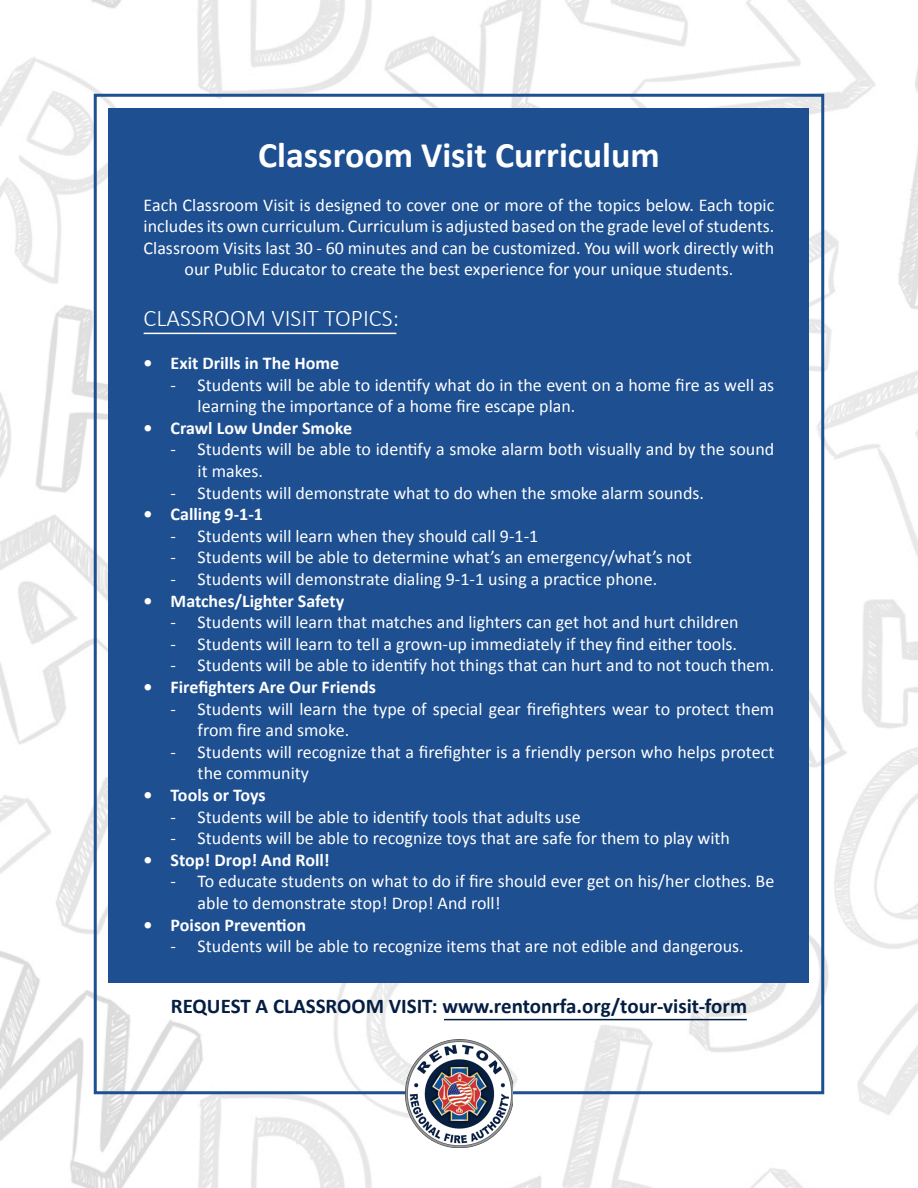
<style>
.page{position:relative;width:918px;height:1188px;background:#fff}
.page>*{position:absolute;margin:0;border:0;box-sizing:border-box;transform-origin:0 0}
.t1{font:700 36px "Calibri";color:#fff}
.t2{font:300 24px "Calibri";color:#fff}
.t3{font:700 21px "Calibri";color:#041e42}
.t4{font:18px/21.6px "Calibri";color:#fff}
.t5{font:700 18px "Calibri";color:#fff}
</style>
<div class="page">
<img style="left:0;top:0;width:918px;height:1188px">
<div style="left:109px;top:109px;width:700px;height:874px;background:#1d4f91"></div>
<img style="left:405px;top:1040px;width:108px;height:108px">
<hr style="left:444px;top:1019px;width:303px;height:1px;background:#041e42">
<hr style="left:144px;top:333px;width:252px;height:1px;background:#fff">
<p class="t1" style="left:258px;top:132px;width:403px">Classroom Visit Curriculum</p>
<p class="t4" style="left:144px;top:194px;width:632px;text-align:center">Each Classroom Visit is designed to cover one or more of the topics below. Each topic includes its own curriculum. Curriculum is adjusted based on the grade level of students.<br>Classroom Visits last 30 - 60 minutes and can be customized. You will work directly with our Public Educator to create the best experience for your unique students.</p>
<p class="t2" style="left:144px;top:303px;width:257px">CLASSROOM VISIT TOPICS:</p>
<p class="t5" style="left:144px;top:352px;width:197px">• Exit Drills in The Home</p>
<p class="t4" style="left:198px;top:374px;width:578px;text-indent:-27px">- Students will be able to identify what do in the event on a home fire as well as learning the importance of a home fire escape plan.</p>
<p class="t5" style="left:144px;top:416px;width:210px">• Crawl Low Under Smoke</p>
<p class="t4" style="left:198px;top:439px;width:578px;text-indent:-27px">- Students will be able to identify a smoke alarm both visually and by the sound it makes.</p>
<p class="t4" style="left:171px;top:482px;width:535px">- Students will demonstrate what to do when the smoke alarm sounds.</p>
<p class="t5" style="left:144px;top:503px;width:121px">• Calling 9-1-1</p>
<p class="t4" style="left:171px;top:525px;width:369px">- Students will learn when they should call 9-1-1</p>
<p class="t4" style="left:171px;top:547px;width:523px">- Students will be able to determine what’s an emergency/what’s not</p>
<p class="t4" style="left:171px;top:568px;width:488px">- Students will demonstrate dialing 9-1-1 using a practice phone.</p>
<p class="t5" style="left:144px;top:589px;width:202px">• Matches/Lighter Safety</p>
<p class="t4" style="left:171px;top:611px;width:569px">- Students will learn that matches and lighters can get hot and hurt children</p>
<p class="t4" style="left:171px;top:633px;width:568px">- Students will learn to tell a grown-up immediately if they find either tools.</p>
<p class="t4" style="left:171px;top:655px;width:605px">- Students will be able to identify hot things that can hurt and to not touch them.</p>
<p class="t5" style="left:144px;top:676px;width:234px">• Firefighters Are Our Friends</p>
<p class="t4" style="left:198px;top:698px;width:578px;text-indent:-27px">- Students will learn the type of special gear firefighters wear to protect them from fire and smoke.</p>
<p class="t4" style="left:198px;top:741px;width:578px;text-indent:-27px">- Students will recognize that a firefighter is a friendly person who helps protect the community</p>
<p class="t5" style="left:144px;top:784px;width:124px">• Tools or Toys</p>
<p class="t4" style="left:171px;top:806px;width:412px">- Students will be able to identify tools that adults use</p>
<p class="t4" style="left:171px;top:827px;width:561px">- Students will be able to recognize toys that are safe for them to play with</p>
<p class="t5" style="left:144px;top:848px;width:188px">• Stop! Drop! And Roll!</p>
<p class="t4" style="left:198px;top:871px;width:578px;text-indent:-27px">- To educate students on what to do if fire should ever get on his/her clothes. Be able to demonstrate stop! Drop! And roll!</p>
<p class="t5" style="left:144px;top:913px;width:164px">• Poison Prevention</p>
<p class="t4" style="left:171px;top:935px;width:575px">- Students will be able to recognize items that are not edible and dangerous.</p>
<p class="t3" style="left:171px;top:993px;width:578px">REQUEST A CLASSROOM VISIT: www.rentonrfa.org/tour-visit-form</p>
</div>
